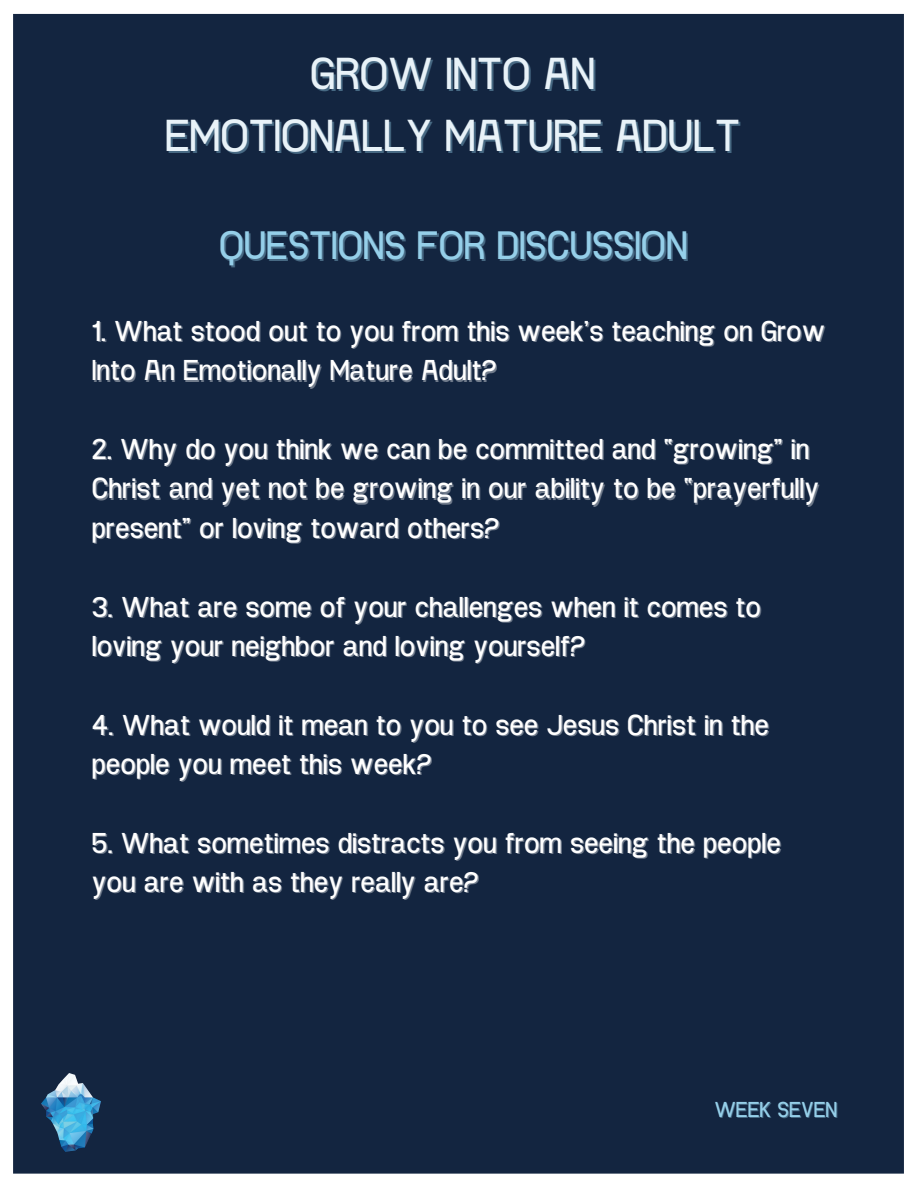
<style>
.page{position:relative;width:918px;height:1188px;background:#fff}
.page>*{position:absolute;margin:0;border:0;box-sizing:border-box;transform-origin:0 0}
.t1{font:44.7px/61.8px "Projekt Blackbird";color:#e8f2f8;text-align:center}
.t2{font:39.6px "Projekt Blackbird";color:#95cfe9}
.t3{font:28.65px/39.3px "Projekt Blackbird";color:#fff}
.t4{font:21.6px "Projekt Blackbird";color:#95cfe9}
</style>
<div class="page">
<div style="left:13px;top:13px;width:891px;height:1161px;background:#132540"></div>
<img style="left:41px;top:1073px;width:60px;height:79px">
<h1 class="t1" style="left:165px;top:47px;width:577px">GROW INTO AN<br>EMOTIONALLY MATURE ADULT</h1>
<h2 class="t2" style="left:219px;top:229px;width:470px">QUESTIONS FOR DISCUSSION</h2>
<p class="t3" style="left:92px;top:314px;width:735px">1. What stood out to you from this week’s teaching on Grow<br>Into An Emotionally Mature Adult?</p>
<p class="t3" style="left:92px;top:432px;width:729px">2. Why do you think we can be committed and “growing” in<br>Christ and yet not be growing in our ability to be “prayerfully present” or loving toward others?</p>
<p class="t3" style="left:92px;top:590px;width:671px">3. What are some of your challenges when it comes to loving your neighbor and loving yourself?</p>
<p class="t3" style="left:92px;top:708px;width:679px">4. What would it mean to you to see Jesus Christ in the people you meet this week?</p>
<p class="t3" style="left:92px;top:826px;width:691px">5. What sometimes distracts you from seeing the people you are with as they really are?</p>
<p class="t4" style="left:714px;top:1101px;width:124px">WEEK SEVEN</p>
</div>
